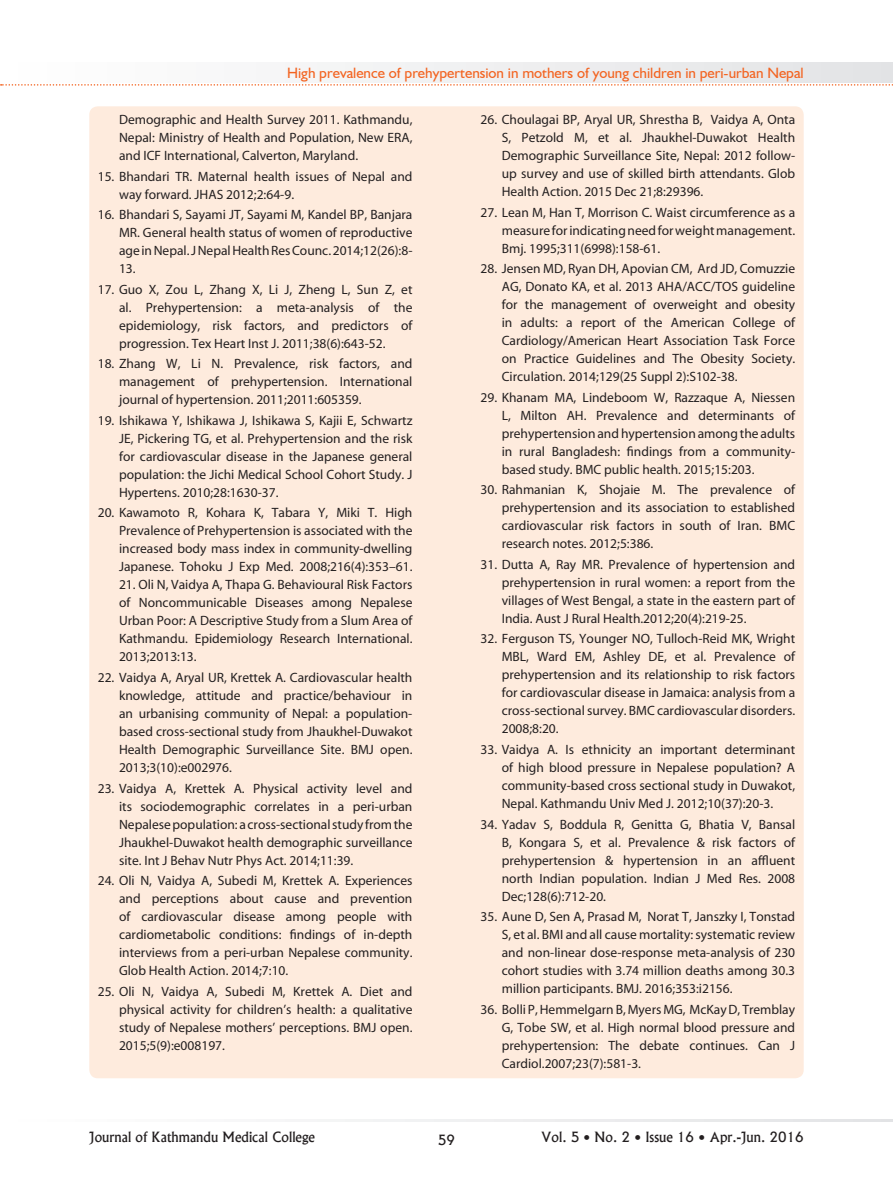
<style>
.page{position:relative;width:893px;height:1191px;background:#fff}
.page>*{position:absolute;margin:0;border:0;box-sizing:border-box;transform-origin:0 0}
.t1{font:15px "Humanist 521 BT";color:#f36421}
.t2{font:13.5px/18px "Myriad";color:#231f20;text-align:justify}
.t3{font:13.5px "Alaska";color:#231f20}
</style>
<div class="page">
<svg style="left:317px;top:1119px;width:576px;height:2px"></svg>
<div style="left:0;top:63px;width:893px;height:20px;background:linear-gradient(to right,#fff,#e2e3e5)"></div>
<svg style="left:1px;top:84px;width:892px;height:2px"></svg>
<div style="left:89px;top:106px;width:715px;height:972px;background:#feebdd;border-radius:9px"></div>
<p class="t1" style="left:287px;top:63px;width:518px">High prevalence of prehypertension in mothers of young children in peri-urban Nepal</p>
<p class="t2" style="left:119px;top:111px;width:295px">Demographic and Health Survey 2011. Kathmandu, Nepal: Ministry of Health and Population, New ERA, and ICF International, Calverton, Maryland.</p>
<p class="t2" style="left:119px;top:168px;width:295px;text-indent:-21px">15. Bhandari TR. Maternal health issues of Nepal and way forward. JHAS 2012;2:64-9.</p>
<p class="t2" style="left:119px;top:207px;width:295px;text-indent:-21px">16. Bhandari S, Sayami JT, Sayami M, Kandel BP, Banjara MR. General health status of women of reproductive age in Nepal. J Nepal Health Res Counc. 2014;12(26):8- 13.</p>
<p class="t2" style="left:119px;top:281px;width:295px;text-indent:-21px">17. Guo X, Zou L, Zhang X, Li J, Zheng L, Sun Z, et al. Prehypertension: a meta-analysis of the epidemiology, risk factors, and predictors of progression. Tex Heart Inst J. 2011;38(6):643-52.</p>
<p class="t2" style="left:119px;top:356px;width:295px;text-indent:-21px">18. Zhang W, Li N. Prevalence, risk factors, and management of prehypertension. International journal of hypertension. 2011;2011:605359.</p>
<p class="t2" style="left:119px;top:412px;width:295px;text-indent:-21px">19. Ishikawa Y, Ishikawa J, Ishikawa S, Kajii E, Schwartz JE, Pickering TG, et al. Prehypertension and the risk for cardiovascular disease in the Japanese general population: the Jichi Medical School Cohort Study. J Hypertens. 2010;28:1630-37.</p>
<p class="t2" style="left:119px;top:505px;width:295px;text-indent:-21px">20. Kawamoto R, Kohara K, Tabara Y, Miki T. High Prevalence of Prehypertension is associated with the increased body mass index in community-dwelling Japanese. Tohoku J Exp Med. 2008;216(4):353–61.</p>
<p class="t2" style="left:119px;top:577px;width:295px">21. Oli N, Vaidya A, Thapa G. Behavioural Risk Factors of Noncommunicable Diseases among Nepalese Urban Poor: A Descriptive Study from a Slum Area of Kathmandu. Epidemiology Research International.<br>2013;2013:13.</p>
<p class="t2" style="left:119px;top:669px;width:295px;text-indent:-21px">22. Vaidya A, Aryal UR, Krettek A. Cardiovascular health knowledge, attitude and practice/behaviour in an urbanising community of Nepal: a population&shy;based cross-sectional study from Jhaukhel-Duwakot Health Demographic Surveillance Site. BMJ open.<br>2013;3(10):e002976.</p>
<p class="t2" style="left:119px;top:780px;width:295px;text-indent:-21px">23. Vaidya A, Krettek A. Physical activity level and its sociodemographic correlates in a peri-urban Nepalese population: a cross-sectional study from the Jhaukhel-Duwakot health demographic surveillance site. Int J Behav Nutr Phys Act. 2014;11:39.</p>
<p class="t2" style="left:119px;top:872px;width:295px;text-indent:-21px">24. Oli N, Vaidya A, Subedi M, Krettek A. Experiences and perceptions about cause and prevention of cardiovascular disease among people with cardiometabolic conditions: findings of in-depth interviews from a peri-urban Nepalese community.<br>Glob Health Action. 2014;7:10.</p>
<p class="t2" style="left:119px;top:983px;width:295px;text-indent:-21px">25. Oli N, Vaidya A, Subedi M, Krettek A. Diet and physical activity for children’s health: a qualitative study of Nepalese mothers’ perceptions. BMJ open.<br>2015;5(9):e008197.</p>
<p class="t2" style="left:502px;top:111px;width:295px;text-indent:-21px">26. Choulagai BP, Aryal UR, Shrestha B, Vaidya A, Onta S, Petzold M, et al. Jhaukhel-Duwakot Health Demographic Surveillance Site, Nepal: 2012 follow&shy;up survey and use of skilled birth attendants. Glob Health Action. 2015 Dec 21;8:29396.</p>
<p class="t2" style="left:502px;top:204px;width:295px;text-indent:-21px">27. Lean M, Han T, Morrison C. Waist circumference as a measure for indicating need for weight management.<br>Bmj. 1995;311(6998):158-61.</p>
<p class="t2" style="left:502px;top:261px;width:295px;text-indent:-21px">28. Jensen MD, Ryan DH, Apovian CM, Ard JD, Comuzzie AG, Donato KA, et al. 2013 AHA/ACC/TOS guideline for the management of overweight and obesity in adults: a report of the American College of Cardiology/American Heart Association Task Force on Practice Guidelines and The Obesity Society.<br>Circulation. 2014;129(25 Suppl 2):S102-38.</p>
<p class="t2" style="left:502px;top:389px;width:295px;text-indent:-21px">29. Khanam MA, Lindeboom W, Razzaque A, Niessen L, Milton AH. Prevalence and determinants of prehypertension and hypertension among the adults in rural Bangladesh: findings from a community&shy;based study. BMC public health. 2015;15:203.</p>
<p class="t2" style="left:502px;top:482px;width:295px;text-indent:-21px">30. Rahmanian K, Shojaie M. The prevalence of prehypertension and its association to established cardiovascular risk factors in south of Iran. BMC research notes. 2012;5:386.</p>
<p class="t2" style="left:502px;top:556px;width:295px;text-indent:-21px">31. Dutta A, Ray MR. Prevalence of hypertension and prehypertension in rural women: a report from the villages of West Bengal, a state in the eastern part of India. Aust J Rural Health.2012;20(4):219-25.</p>
<p class="t2" style="left:502px;top:631px;width:295px;text-indent:-21px">32. Ferguson TS, Younger NO, Tulloch-Reid MK, Wright MBL, Ward EM, Ashley DE, et al. Prevalence of prehypertension and its relationship to risk factors for cardiovascular disease in Jamaica: analysis from a cross-sectional survey. BMC cardiovascular disorders.<br>2008;8:20.</p>
<p class="t2" style="left:502px;top:741px;width:295px;text-indent:-21px">33. Vaidya A. Is ethnicity an important determinant of high blood pressure in Nepalese population? A community-based cross sectional study in Duwakot, Nepal. Kathmandu Univ Med J. 2012;10(37):20-3.</p>
<p class="t2" style="left:502px;top:816px;width:295px;text-indent:-21px">34. Yadav S, Boddula R, Genitta G, Bhatia V, Bansal B, Kongara S, et al. Prevalence &amp; risk factors of prehypertension &amp; hypertension in an affluent north Indian population. Indian J Med Res. 2008<br>Dec;128(6):712-20.</p>
<p class="t2" style="left:502px;top:908px;width:295px;text-indent:-21px">35. Aune D, Sen A, Prasad M, Norat T, Janszky I, Tonstad S, et al. BMI and all cause mortality: systematic review and non-linear dose-response meta-analysis of 230 cohort studies with 3.74 million deaths among 30.3 million participants. BMJ. 2016;353:i2156.</p>
<p class="t2" style="left:502px;top:1001px;width:295px;text-indent:-21px">36. Bolli P, Hemmelgarn B, Myers MG, McKay D, Tremblay G, Tobe SW, et al. High normal blood pressure and prehypertension: The debate continues. Can J Cardiol.2007;23(7):581-3.</p>
<p class="t3" style="left:89px;top:1129px;width:227px">Journal of Kathmandu Medical College</p>
<p class="t3" style="left:541px;top:1129px;width:264px">Vol. 5 • No. 2 • Issue 16 • Apr.-Jun. 2016</p>
<p class="t3" style="left:438px;top:1131px;width:19px">59</p>
</div>
